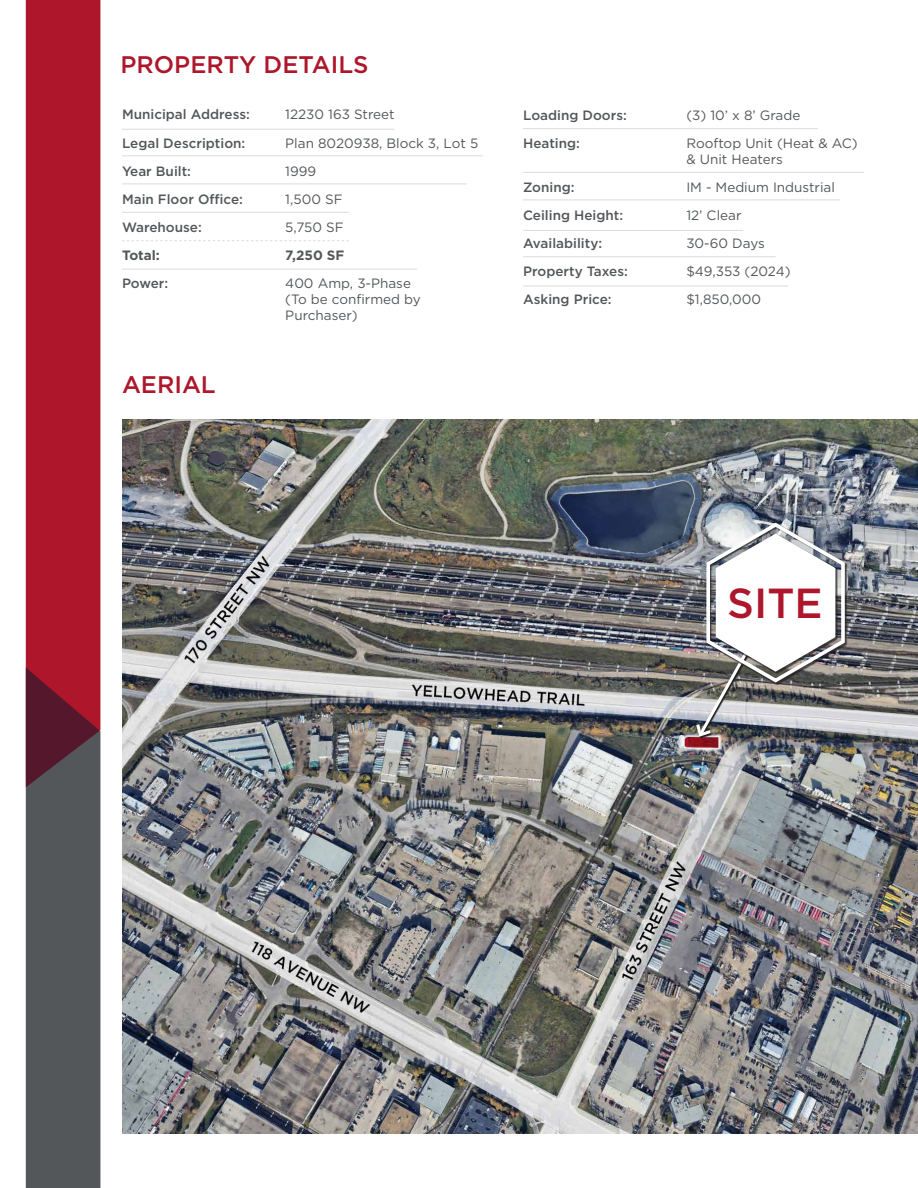
<style>
.page{position:relative;width:918px;height:1188px;background:#fff}
.page>*{position:absolute;margin:0;border:0;box-sizing:border-box;transform-origin:0 0}
.t1{font:500 42px "Gotham";color:#ae172b}
.t2{font:500 24px "Gotham";color:#ae172b}
.t3{font:13.5px/16.2px "Gotham";color:#54575a}
.Body_Text{font:500 13.5px "Gotham";color:#54575a}
.Body_Text-2{font:700 13.5px "Gotham";color:#54575a}
</style>
<div class="page">
<div style="left:26px;top:0;width:74px;height:667px;background:#ae172b"></div>
<svg style="left:26px;top:667px;width:74px;height:521px;background:#594b51"></svg>
<hr style="left:122px;top:129px;width:272px;height:1px;background:#dcdbdc">
<img style="left:122px;top:419px;width:796px;height:715px">
<hr style="left:122px;top:156px;width:361px;height:1px;background:#dcdbdc">
<hr style="left:122px;top:212px;width:227px;height:1px;background:#dcdbdc">
<hr style="left:122px;top:184px;width:345px;height:1px;background:#dcdbdc">
<svg style="left:122px;top:240px;width:227px;height:1px"></svg>
<hr style="left:122px;top:269px;width:295px;height:1px;background:#dcdbdc">
<hr style="left:523px;top:172px;width:341px;height:1px;background:#dcdbdc">
<hr style="left:523px;top:200px;width:317px;height:1px;background:#dcdbdc">
<hr style="left:523px;top:230px;width:220px;height:1px;background:#dcdbdc">
<hr style="left:523px;top:256px;width:253px;height:1px;background:#dcdbdc">
<hr style="left:523px;top:286px;width:265px;height:1px;background:#dcdbdc">
<hr style="left:523px;top:128px;width:295px;height:1px;background:#dcdbdc">
<svg style="left:694px;top:521px;width:154px;height:218px"></svg>
<p class="t2" style="left:121px;top:49px;width:250px">PROPERTY DETAILS</p>
<p class="Body_Text" style="left:122px;top:106px;width:129px">Municipal Address:</p>
<p class="t3" style="left:285px;top:106px;width:111px">12230 163 Street</p>
<p class="Body_Text" style="left:122px;top:134px;width:125px">Legal Description:</p>
<p class="t3" style="left:285px;top:134px;width:195px">Plan 8020938, Block 3, Lot 5</p>
<p class="Body_Text" style="left:122px;top:162px;width:71px">Year Built:</p>
<p class="t3" style="left:285px;top:162px;width:33px">1999</p>
<p class="Body_Text" style="left:122px;top:190px;width:122px">Main Floor Office:</p>
<p class="t3" style="left:285px;top:191px;width:59px">1,500 SF</p>
<p class="Body_Text" style="left:122px;top:218px;width:81px">Warehouse:</p>
<p class="t3" style="left:285px;top:219px;width:60px">5,750 SF</p>
<p class="Body_Text-2" style="left:122px;top:246px;width:39px">Total:</p>
<p class="Body_Text-2" style="left:285px;top:246px;width:61px">7,250 SF</p>
<p class="Body_Text" style="left:122px;top:274px;width:48px">Power:</p>
<p class="t3" style="left:285px;top:275px;width:127px">400 Amp, 3-Phase</p>
<p class="t3" style="left:285px;top:291px;width:137px">(To be confirmed by<br>Purchaser)</p>
<p class="t2" style="left:122px;top:369px;width:95px">AERIAL</p>
<p class="Body_Text" style="left:523px;top:106px;width:105px">Loading Doors:</p>
<p class="t3" style="left:686px;top:107px;width:116px">(3) 10’ x 8’ Grade</p>
<p class="Body_Text" style="left:523px;top:134px;width:58px">Heating:</p>
<p class="t3" style="left:686px;top:135px;width:173px">Rooftop Unit (Heat &amp; AC) &amp; Unit Heaters</p>
<p class="Body_Text" style="left:523px;top:179px;width:53px">Zoning:</p>
<p class="t3" style="left:686px;top:179px;width:150px">IM - Medium Industrial</p>
<p class="Body_Text" style="left:523px;top:207px;width:102px">Ceiling Height:</p>
<p class="t3" style="left:686px;top:207px;width:57px">12’ Clear</p>
<p class="Body_Text" style="left:523px;top:235px;width:81px">Availability:</p>
<p class="t3" style="left:686px;top:235px;width:80px">30-60 Days</p>
<p class="Body_Text" style="left:523px;top:263px;width:106px">Property Taxes:</p>
<p class="t3" style="left:686px;top:263px;width:106px">$49,353 (2024)</p>
<p class="Body_Text" style="left:523px;top:291px;width:90px">Asking Price:</p>
<p class="t3" style="left:686px;top:291px;width:76px">$1,850,000</p>
<p class="t1" style="left:727px;top:575px;width:97px">SITE</p>
</div>
